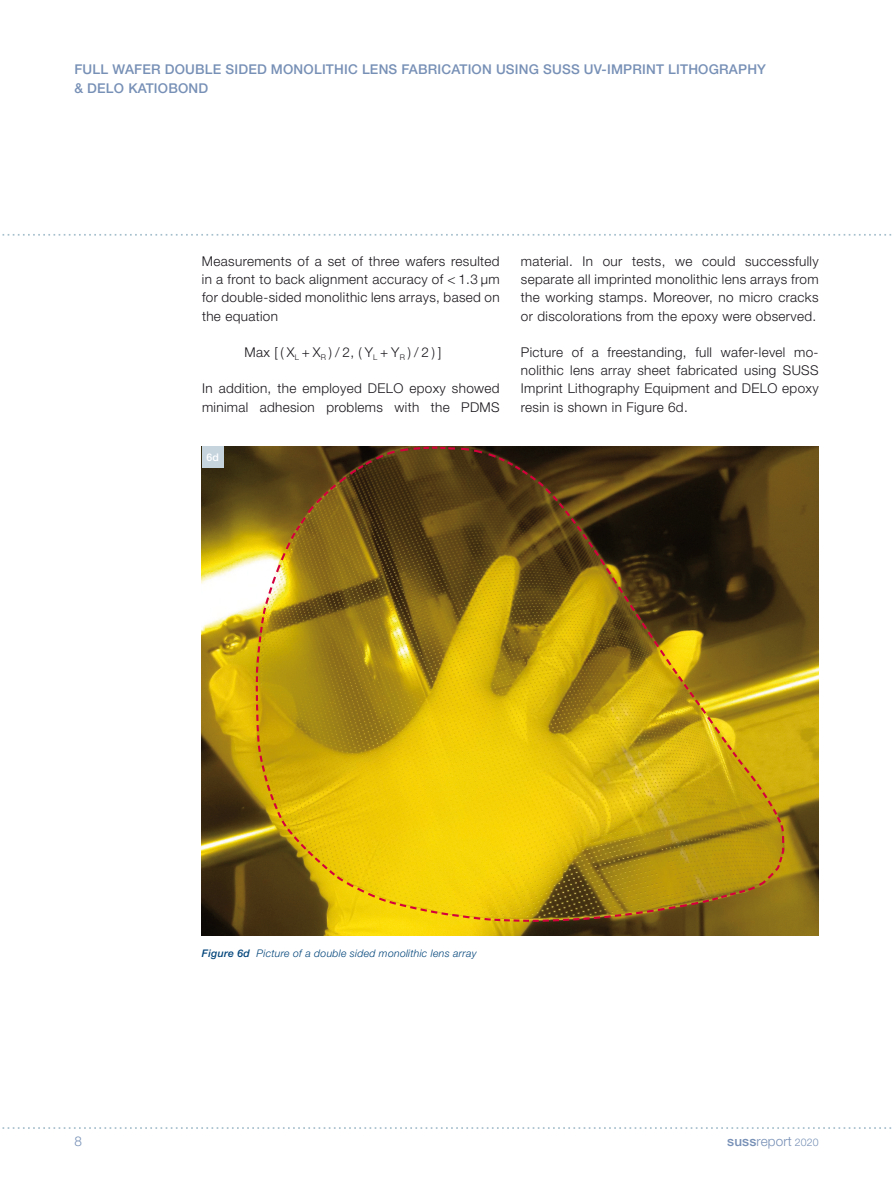
<style>
.page{position:relative;width:893px;height:1191px;background:#fff}
.page>*{position:absolute;margin:0;border:0;box-sizing:border-box;transform-origin:0 0}
.t1{font:300 13.5px/18.3px "Helvetica Neue LT";letter-spacing:.025em;color:#1a171c;text-align:justify}
.t2{font:500 13.5px "Helvetica Neue LT";letter-spacing:.015em;color:#7790b6}
.t3{font:300 13.5px "Helvetica Neue LT";letter-spacing:.01em;color:#7790b6}
.t4{font:italic 300 10.5px "Helvetica Neue LT";letter-spacing:.025em;color:#00447a}
.t5{font:500 10.5px "Helvetica Neue LT";color:#fff}
.s1{font-weight:500}
.s2{font-size:10.5px}
</style>
<div class="page">
<svg style="left:2px;top:234px;width:890px;height:2px"></svg>
<svg style="left:2px;top:1127px;width:890px;height:1px"></svg>
<img style="left:202px;top:446px;width:617px;height:489px">
<div style="left:202px;top:446px;width:21px;height:22px;background:#c6d4de"></div>
<svg style="left:255px;top:446px;width:530px;height:477px;background:#9d8011"></svg>
<p class="t2" style="left:74px;top:61px;width:18px">FULL</p>
<p class="t2" style="left:112px;top:61px;width:23px">WAFE</p>
<p class="t2" style="left:151px;top:61px;width:93px">R DOU BLE SIDED</p>
<p class="t2" style="left:271px;top:61px;width:42px">MONOLIT</p>
<p class="t2" style="left:334px;top:61px;width:112px">HIC LENS FABRICATIO</p>
<p class="t2" style="left:482px;top:61px;width:285px">N USI NG SUSS UV-IMPRINT LITHOG RAPHY</p>
<p class="t2" style="left:74px;top:80px;width:72px">&amp; DELO KATIO</p>
<p class="t2" style="left:168px;top:80px;width:40px">BOND</p>
<p class="t1" style="left:202px;top:251px;width:299px">Measurements of a set of three wafers resulted in a front to back alignment accuracy of &lt; 1.3 µm for double-sided monolithic lens arrays, based on the equation</p>
<p class="t1" style="left:245px;top:343px;width:198px">Max [(X<sub>L</sub> +X<sub>R</sub> )/2, (Y<sub>L</sub> +Y<sub>R</sub> )/2)]</p>
<p class="t1" style="left:202px;top:379px;width:299px">In addition, the employed DELO epoxy showed minimal adhesion problems with the PDMS</p>
<p class="t5" style="left:206px;top:450px;width:14px">6D</p>
<p class="t1" style="left:521px;top:251px;width:299px">material. In our tests, we could successfully separate all imprinted monolithic lens arrays from the working stamps. Moreover, no micro cracks or discolorations from the epoxy were observed.</p>
<p class="t1" style="left:521px;top:343px;width:299px">Picture of a freestanding, full wafer-level mo&shy;nolithic lens array sheet fabricated using SUSS Imprint Lithography Equipment and DELO epoxy resin is shown in Figure 6d.</p>
<p class="t4" style="left:202px;top:946px;width:276px"><span class="s1">Figure 6d</span> Picture of a double sided monolithic lens array</p>
<p class="t3" style="left:74px;top:1132px;width:9px">8</p>
<p class="t3" style="left:727px;top:1132px;width:93px"><span class="s1">SUSS</span>report <span class="s2">2020</span></p>
</div>
